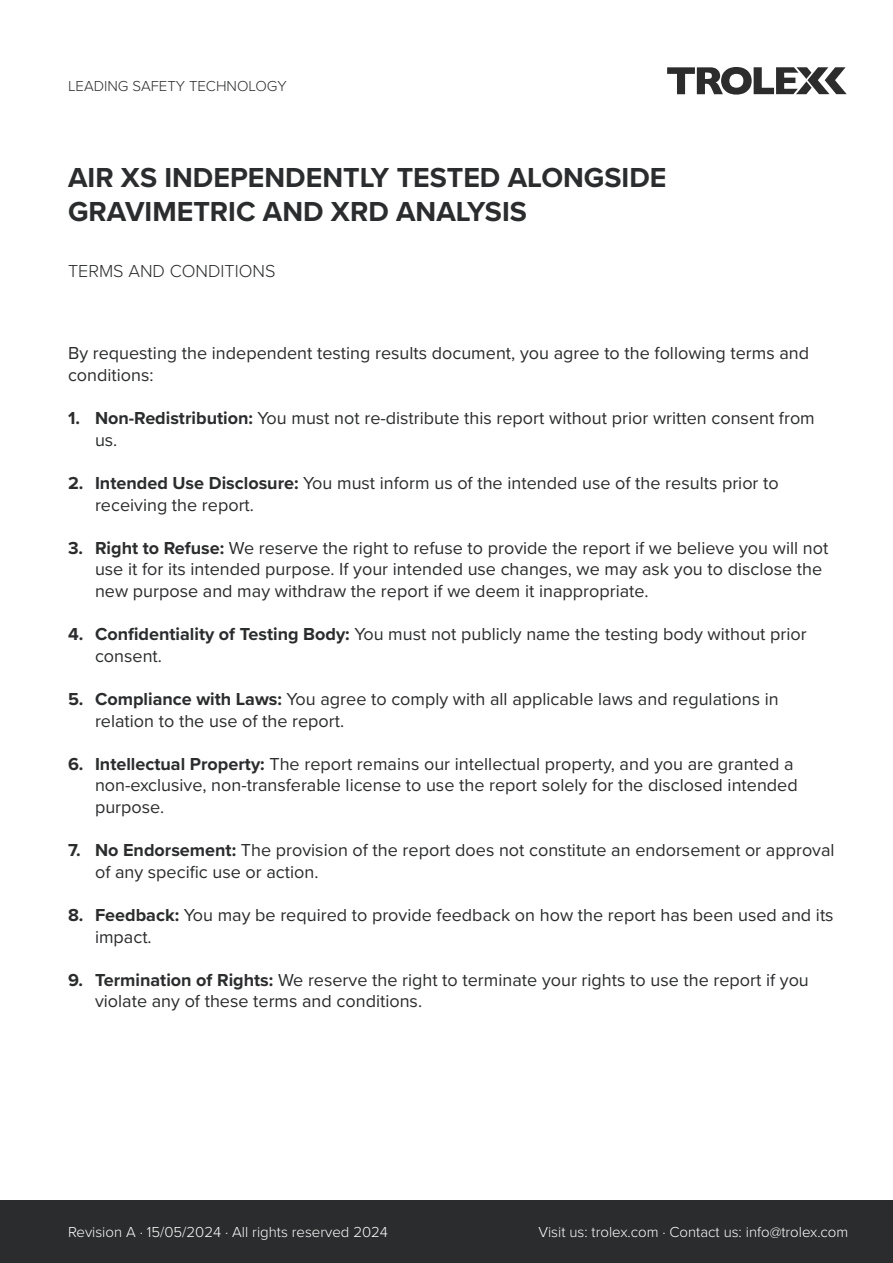
<style>
.page{position:relative;width:893px;height:1263px;background:#fff}
.page>*{position:absolute;margin:0;border:0;box-sizing:border-box;transform-origin:0 0}
.t1{font:700 28.5px/34.2px "Proxima Nova";color:#2b2c2d}
.t2{font:18px/21.6px "Proxima Nova";color:#2b2c2d}
.t3{font:300 18px "Proxima Nova";color:#2b2c2d}
.t4{font:300 15px "Proxima Nova";color:#fff}
.t5{font:300 15px "Proxima Nova";color:#2b2c2d}
.s1{font-weight:700}
</style>
<div class="page">
<div style="left:0;top:1200px;width:893px;height:63px;background:#2b2c2d"></div>
<svg style="left:667px;top:67px;width:180px;height:28px"></svg>
<p class="t5" style="left:68px;top:79px;width:220px">LEADING SAFETY TECHNOLOGY</p>
<h1 class="t1" style="left:68px;top:162px;width:600px">AIR XS INDEPENDENTLY TESTED ALONGSIDE<br>GRAVIMETRIC AND XRD ANALYSIS</h1>
<p class="t3" style="left:68px;top:263px;width:209px">TERMS AND CONDITIONS</p>
<p class="t2" style="left:68px;top:344px;width:743px">By requesting the independent testing results document, you agree to the following terms and conditions:</p>
<p class="t2" style="left:95px;top:408px;width:721px;text-indent:-27px"><span class="s1">1. Non-Redistribution:</span> You must not re-distribute this report without prior written consent from us.</p>
<p class="t2" style="left:95px;top:473px;width:685px;text-indent:-27px"><span class="s1">2. Intended Use Disclosure:</span> You must inform us of the intended use of the results prior to receiving the report.</p>
<p class="t2" style="left:95px;top:538px;width:735px;text-indent:-27px"><span class="s1">3. Right to Refuse:</span> We reserve the right to refuse to provide the report if we believe you will not use it for its intended purpose. If your intended use changes, we may ask you to disclose the new purpose and may withdraw the report if we deem it inappropriate.</p>
<p class="t2" style="left:95px;top:624px;width:713px;text-indent:-27px"><span class="s1">4. Confidentiality of Testing Body:</span> You must not publicly name the testing body without prior consent.</p>
<p class="t2" style="left:95px;top:689px;width:685px;text-indent:-27px"><span class="s1">5. Compliance with Laws:</span> You agree to comply with all applicable laws and regulations in relation to the use of the report.</p>
<p class="t2" style="left:95px;top:754px;width:704px;text-indent:-27px"><span class="s1">6. Intellectual Property:</span> The report remains our intellectual property, and you are granted a non-exclusive, non-transferable license to use the report solely for the disclosed intended purpose.</p>
<p class="t2" style="left:95px;top:840px;width:741px;text-indent:-27px"><span class="s1">7. No Endorsement:</span> The provision of the report does not constitute an endorsement or approval of any specific use or action.</p>
<p class="t2" style="left:95px;top:905px;width:740px;text-indent:-27px"><span class="s1">8. Feedback:</span> You may be required to provide feedback on how the report has been used and its impact.</p>
<p class="t2" style="left:95px;top:970px;width:715px;text-indent:-27px"><span class="s1">9. Termination of Rights:</span> We reserve the right to terminate your rights to use the report if you violate any of these terms and conditions.</p>
<p class="t4" style="left:68px;top:1225px;width:321px">Revision A · 15/05/2024 · All rights reserved 2024</p>
<p class="t4" style="left:538px;top:1225px;width:311px">Visit us: trolex.com · Contact us: info@trolex.com</p>
</div>
